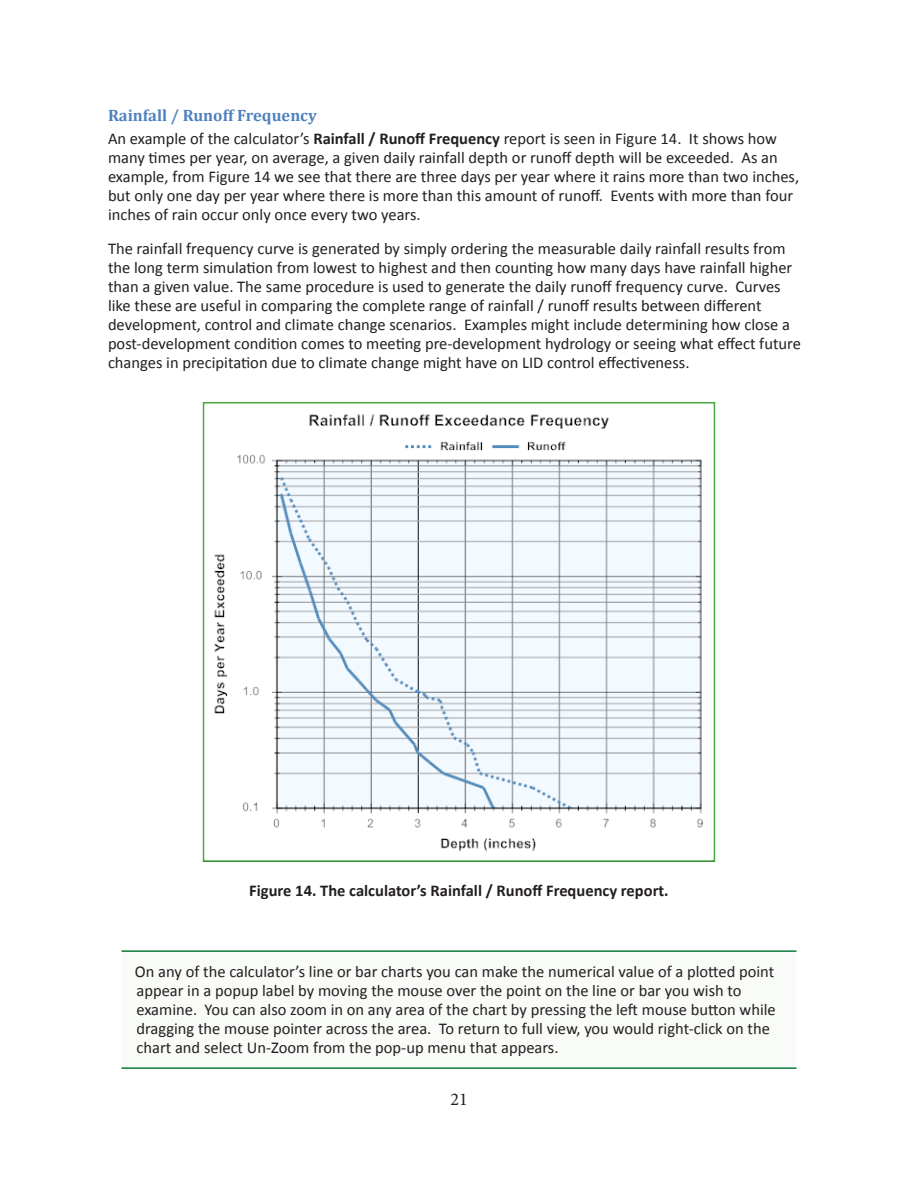
<style>
.page{position:relative;width:918px;height:1188px;background:#fff}
.page>*{position:absolute;margin:0;border:0;box-sizing:border-box;transform-origin:0 0}
.t1{font:18px "Minion Pro";color:#231f20}
.t2{font:16.5px/18.9px "Calibri";color:#231f20}
.t3{font:700 16.5px "Calibri";color:#231f20}
.t4{font:700 16.5px "Cambria";color:#4f81bd}
.s1{font-weight:700}
</style>
<div class="page">
<div style="left:122px;top:950px;width:674px;height:119px;background:#f8fbf7"></div>
<img style="left:214px;top:414px;width:489px;height:438px">
<div style="left:203px;top:402px;width:512px;height:460px;border:2px solid #46aa42"></div>
<hr style="left:122px;top:950px;width:674px;height:2px;background:#0b7c39">
<hr style="left:122px;top:1067px;width:674px;height:2px;background:#0b7c39">
<h2 class="t4" style="left:108px;top:105px;width:210px">Rainfall / Runoff Frequency</h2>
<p class="t2" style="left:108px;top:129px;width:693px">An example of the calculator’s <span class="s1">Rainfall / Runoff Frequency</span> report is seen in Figure 14. It shows how many times per year, on average, a given daily rainfall depth or runoff depth will be exceeded. As an example, from Figure 14 we see that there are three days per year where it rains more than two inches, but only one day per year where there is more than this amount of runoff. Events with more than four inches of rain occur only once every two years.</p>
<p class="t2" style="left:108px;top:238px;width:694px">The rainfall frequency curve is generated by simply ordering the measurable daily rainfall results from the long term simulation from lowest to highest and then counting how many days have rainfall higher than a given value. The same procedure is used to generate the daily runoff frequency curve. Curves like these are useful in comparing the complete range of rainfall / runoff results between different development, control and climate change scenarios. Examples might include determining how close a post-development condition comes to meeting pre-development hydrology or seeing what effect future changes in precipitation due to climate change might have on LID control effectiveness.</p>
<p class="t3" style="left:249px;top:880px;width:421px">Figure 14. The calculator’s Rainfall / Runoff Frequency report.</p>
<p class="t2" style="left:135px;top:961px;width:642px">On any of the calculator’s line or bar charts you can make the numerical value of a plotted point appear in a popup label by moving the mouse over the point on the line or bar you wish to examine. You can also zoom in on any area of the chart by pressing the left mouse button while dragging the mouse pointer across the area. To return to full view, you would right-click on the chart and select Un-Zoom from the pop-up menu that appears.</p>
<p class="t1" style="left:450px;top:1087px;width:19px">21</p>
</div>
